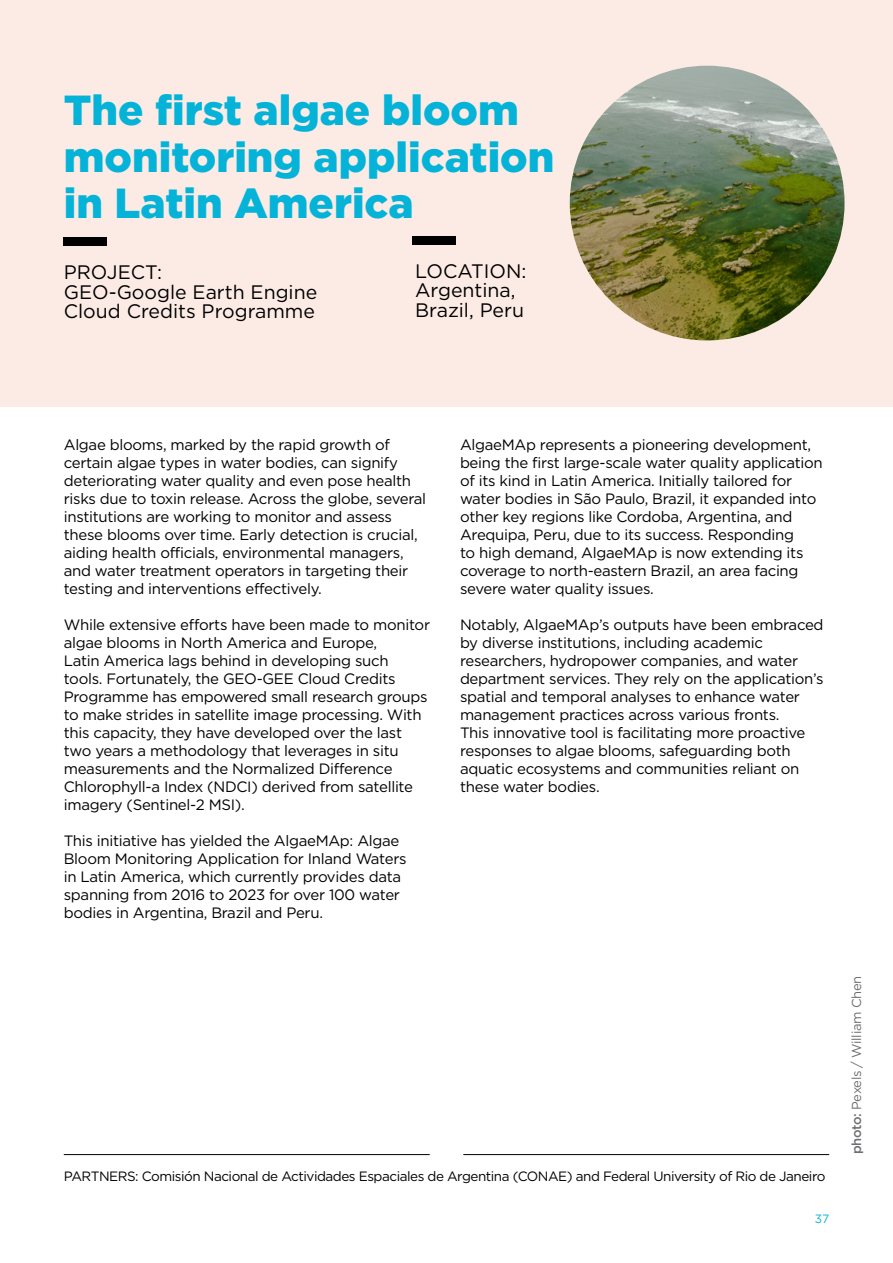
<style>
.page{position:relative;width:893px;height:1263px;background:#fff}
.page>*{position:absolute;margin:0;border:0;box-sizing:border-box;transform-origin:0 0}
.t1{font:900 71.85px "Gotham";color:#000}
.t2{font:900 42px/46.5px "Gotham";color:#04b3d7}
.t3{font:19.5px/19.5px "Gotham";color:#000}
.t4{font:15px/18px "Gotham";letter-spacing:-.02em;color:#000}
.t5{font:13.5px "Gotham";letter-spacing:-.035em;color:#000}
.t6{font:13.05px "Gotham";letter-spacing:-.025em;color:#6d6e71}
.t7{font:12px "Gotham";color:#0db3d9}
.s1{font-weight:500}
</style>
<div class="page">
<div style="left:0;top:0;width:893px;height:407px;background:#fcebe5"></div>
<img style="left:570px;top:66px;width:274px;height:274px;border-radius:137px">
<hr style="left:64px;top:1154px;width:366px;height:1px;background:#000">
<hr style="left:463px;top:1154px;width:366px;height:1px;background:#000">
<h2 class="t2" style="left:64px;top:86px;width:492px">The first algae bloom monitoring application in Latin America</h2>
<h1 class="t1" style="left:64px;top:168px;width:45px">_</h1>
<h1 class="t1" style="left:413px;top:166px;width:45px">_</h1>
<h3 class="t3" style="left:64px;top:262px;width:255px">PROJECT:<br>GEO-Google Earth Engine<br>Cloud Credits Programme</h3>
<h3 class="t3" style="left:415px;top:261px;width:113px">LOCATION:<br>Argentina,<br>Brazil, Peru</h3>
<p class="t4" style="left:64px;top:436px;width:364px">Algae blooms, marked by the rapid growth of certain algae types in water bodies, can signify deteriorating water quality and even pose health risks due to toxin release. Across the globe, several institutions are working to monitor and assess these blooms over time. Early detection is crucial, aiding health officials, environmental managers, and water treatment operators in targeting their testing and interventions effectively.</p>
<p class="t4" style="left:64px;top:616px;width:368px">While extensive efforts have been made to monitor algae blooms in North America and Europe,<br>Latin America lags behind in developing such tools. Fortunately, the GEO-GEE Cloud Credits Programme has empowered small research groups to make strides in satellite image processing. With this capacity, they have developed over the last two years a methodology that leverages in situ measurements and the Normalized Difference Chlorophyll-a Index (NDCI) derived from satellite imagery (Sentinel-2 MSI).</p>
<p class="t4" style="left:64px;top:832px;width:344px">This initiative has yielded the AlgaeMAp: Algae Bloom Monitoring Application for Inland Waters in Latin America, which currently provides data spanning from 2016 to 2023 for over 100 water bodies in Argentina, Brazil and Peru.</p>
<p class="t4" style="left:460px;top:436px;width:364px">AlgaeMAp represents a pioneering development, being the first large-scale water quality application of its kind in Latin America. Initially tailored for water bodies in São Paulo, Brazil, it expanded into other key regions like Cordoba, Argentina, and Arequipa, Peru, due to its success. Responding<br>to high demand, AlgaeMAp is now extending its coverage to north-eastern Brazil, an area facing severe water quality issues.</p>
<p class="t4" style="left:460px;top:616px;width:365px">Notably, AlgaeMAp’s outputs have been embraced by diverse institutions, including academic researchers, hydropower companies, and water department services. They rely on the application’s spatial and temporal analyses to enhance water management practices across various fronts.<br>This innovative tool is facilitating more proactive responses to algae blooms, safeguarding both aquatic ecosystems and communities reliant on these water bodies.</p>
<p class="t5" style="left:64px;top:1168px;width:763px">PARTNERS: Comisión Nacional de Actividades Espaciales de Argentina (CONAE) and Federal University of Rio de Janeiro</p>
<p class="t7" style="left:815px;top:1212px;width:16px">37</p>
<p class="t6" style="left:849px;top:1154px;width:180px;rotate:-90deg"><span class="s1">photo:</span> Pexels / William Chen</p>
</div>
